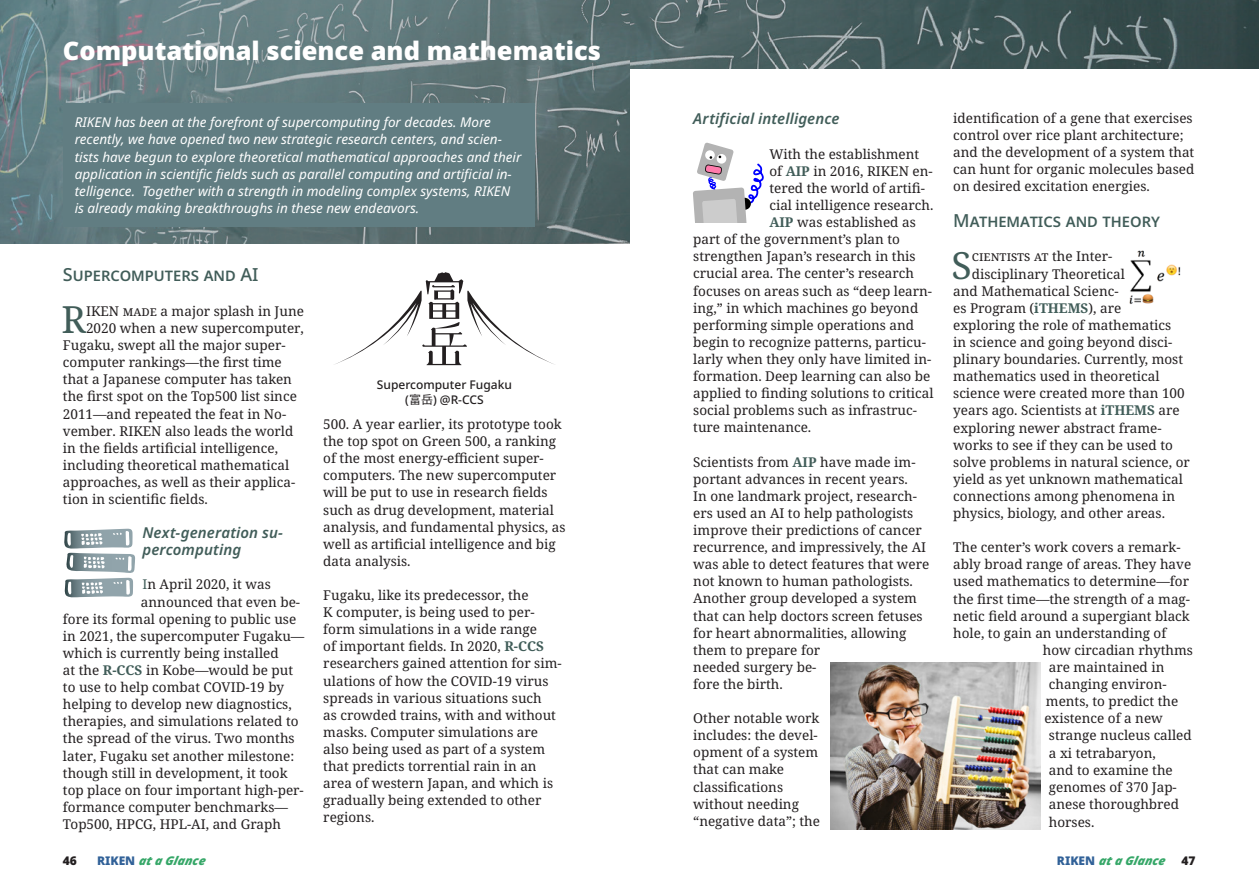
<style>
.page{position:relative;width:1259px;height:893px;background:#fff}
.page>*{position:absolute;margin:0;border:0;box-sizing:border-box;transform-origin:0 0}
.t1{font:37.5px "Noto Serif";color:#415d59}
.t2{font:900 30px "Noto Sans";color:#fff}
.t3{font:900 25.5px "Noto Sans";color:#fff}
.t4{font:500 18px "Noto Sans";letter-spacing:.05em;color:#415d59}
.t5{font:italic 600 15px/17.1px "Noto Sans";letter-spacing:.005em;color:#415d59}
.t6{font:13.5px/17.1px "Noto Serif";color:#231f20}
.t7{font:italic 13.5px/17.1px "Noto Sans";color:#fff}
.t8{font:italic 900 12px "Noto Sans";color:#36a768}
.t9{font:500 12px/15px "Noto Sans";color:#231f20;text-align:center}
.t10{font:900 12px "Noto Sans";color:#231f20}
.s1{color:#415d59}
.s2{font-weight:700;color:#415d59}
.s3{font-family:"Noto Sans CJ Kjp";font-weight:400}
.s4{font-style:normal;color:#316198}
.s5{font-style:normal;color:#231f20}
</style>
<div class="page">
<img style="left:629px;top:0;width:630px;height:68px">
<img style="left:0;top:0;width:629px;height:243px">
<div style="left:64px;top:103px;width:471px;height:123px;background:#617d82"></div>
<svg style="left:64px;top:529px;width:71px;height:69px"></svg>
<svg style="left:334px;top:272px;width:221px;height:93px"></svg>
<img style="left:1129px;top:250px;width:52px;height:54px">
<svg style="left:693px;top:142px;width:71px;height:80px"></svg>
<img style="left:830px;top:663px;width:210px;height:166px">
<h2 class="t2" style="left:63px;top:27px;width:237px">&amp; Mathematics</h2>
<h3 class="t3" style="left:63px;top:31px;width:539px">Computational science and mathematics</h3>
<p class="t7" style="left:75px;top:114px;width:448px">RIKEN has been at the forefront of supercomputing for decades. More recently, we have opened two new strategic research centers, and scien&shy;tists have begun to explore theoretical mathematical approaches and their application in scientific fields such as parallel computing and artificial in&shy;telligence. Together with a strength in modeling complex systems, RIKEN is already making breakthroughs in these new endeavors.</p>
<h3 class="t4" style="left:63px;top:262px;width:197px">Supercomputers and AI</h3>
<h1 class="t1" style="left:62px;top:294px;width:26px">R</h1>
<p class="t6" style="left:86px;top:303px;width:219px">IKEN made a major splash in June</p>
<p class="t6" style="left:86px;top:320px;width:219px">2020 when a new supercomputer,</p>
<p class="t6" style="left:63px;top:337px;width:224px">Fugaku, swept all the major super-</p>
<p class="t6" style="left:63px;top:354px;width:220px">computer rankings—the first time</p>
<p class="t6" style="left:63px;top:371px;width:230px">that a Japanese computer has taken</p>
<p class="t6" style="left:63px;top:388px;width:235px">the first spot on the Top500 list since</p>
<p class="t6" style="left:63px;top:405px;width:225px">2011—and repeated the feat in No-</p>
<p class="t6" style="left:63px;top:423px;width:232px">vember. RIKEN also leads the world</p>
<p class="t6" style="left:63px;top:440px;width:217px">in the fields artificial intelligence,</p>
<p class="t6" style="left:63px;top:457px;width:228px">including theoretical mathematical</p>
<p class="t6" style="left:63px;top:474px;width:234px">approaches, as well as their applica-</p>
<p class="t6" style="left:63px;top:491px;width:146px">tion in scientific fields.</p>
<p class="t5" style="left:142px;top:525px;width:142px">Next-generation su&shy;percomputing</p>
<p class="t6" style="left:142px;top:576px;width:130px"><span class="s1">I</span>n April 2020, it was</p>
<p class="t6" style="left:141px;top:594px;width:161px">announced that even be-</p>
<p class="t6" style="left:63px;top:611px;width:235px">fore its formal opening to public use</p>
<p class="t6" style="left:63px;top:628px;width:243px">in 2021, the supercomputer Fugaku—</p>
<p class="t6" style="left:63px;top:645px;width:217px">which is currently being installed</p>
<p class="t6" style="left:63px;top:662px;width:232px">at the <span class="s2">R-CCS</span> in Kobe—would be put</p>
<p class="t6" style="left:63px;top:679px;width:222px">to use to help combat COVID-19 by</p>
<p class="t6" style="left:63px;top:696px;width:230px">helping to develop new diagnostics,</p>
<p class="t6" style="left:63px;top:713px;width:237px">therapies, and simulations related to</p>
<p class="t6" style="left:63px;top:730px;width:233px">the spread of the virus. Two months</p>
<p class="t6" style="left:63px;top:747px;width:233px">later, Fugaku set another milestone:</p>
<p class="t6" style="left:63px;top:765px;width:226px">though still in development, it took</p>
<p class="t6" style="left:63px;top:782px;width:242px">top place on four important high-per-</p>
<p class="t6" style="left:63px;top:799px;width:227px">formance computer benchmarks—</p>
<p class="t6" style="left:63px;top:816px;width:219px">Top500, HPCG, HPL-AI, and Graph</p>
<p class="t9" style="left:377px;top:377px;width:137px">Supercomputer Fugaku (<span class="s3">富岳</span>) @R-CCS</p>
<p class="t6" style="left:323px;top:416px;width:244px">500. A year earlier, its prototype took the top spot on Green 500, a ranking of the most energy-efficient super&shy;computers. The new supercomputer will be put to use in research fields such as drug development, material analysis, and fundamental physics, as well as artificial intelligence and big data analysis.</p>
<p class="t6" style="left:323px;top:587px;width:240px">Fugaku, like its predecessor, the<br>K computer, is being used to per&shy;form simulations in a wide range<br>of important fields. In 2020, <span class="s2">R-CCS </span>researchers gained attention for sim&shy;ulations of how the COVID-19 virus spreads in various situations such<br>as crowded trains, with and without masks. Computer simulations are also being used as part of a system that predicts torrential rain in an area of western Japan, and which is gradually being extended to other regions.</p>
<p class="t5" style="left:693px;top:111px;width:148px">Artificial intelligence</p>
<p class="t6" style="left:769px;top:146px;width:151px">With the establishment</p>
<p class="t6" style="left:769px;top:163px;width:165px">of <span class="s2">AIP</span> in 2016, RIKEN en-</p>
<p class="t6" style="left:769px;top:180px;width:157px">tered the world of artifi-</p>
<p class="t6" style="left:769px;top:197px;width:165px">cial intelligence research.</p>
<p class="t6" style="left:769px;top:214px;width:148px"><span class="s2">AIP</span> was established as</p>
<p class="t6" style="left:693px;top:231px;width:208px">part of the government’s plan to</p>
<p class="t6" style="left:693px;top:248px;width:224px">strengthen Japan’s research in this</p>
<p class="t6" style="left:693px;top:265px;width:222px">crucial area. The center’s research</p>
<p class="t6" style="left:693px;top:282px;width:240px">focuses on areas such as “deep learn-</p>
<p class="t6" style="left:693px;top:300px;width:226px">ing,” in which machines go beyond</p>
<p class="t6" style="left:693px;top:317px;width:222px">performing simple operations and</p>
<p class="t6" style="left:693px;top:334px;width:234px">begin to recognize patterns, particu-</p>
<p class="t6" style="left:693px;top:351px;width:239px">larly when they only have limited in-</p>
<p class="t6" style="left:693px;top:368px;width:239px">formation. Deep learning can also be</p>
<p class="t6" style="left:693px;top:385px;width:242px">applied to finding solutions to critical</p>
<p class="t6" style="left:693px;top:402px;width:225px">social problems such as infrastruc-</p>
<p class="t6" style="left:693px;top:419px;width:120px">ture maintenance.</p>
<p class="t6" style="left:693px;top:454px;width:238px">Scientists from <span class="s2">AIP</span> have made im&shy;portant advances in recent years.<br>In one landmark project, research&shy;ers used an AI to help pathologists improve their predictions of cancer recurrence, and impressively, the AI was able to detect features that were not known to human pathologists.<br>Another group developed a system that can help doctors screen fetuses for heart abnormalities, allowing them to prepare for<br>needed surgery be-<br>fore the birth.</p>
<p class="t6" style="left:693px;top:710px;width:128px">Other notable work includes: the devel&shy;opment of a system that can make classifications without needing “negative data”; the</p>
<p class="t6" style="left:953px;top:110px;width:243px">identification of a gene that exercises control over rice plant architecture; and the development of a system that can hunt for organic molecules based on desired excitation energies.</p>
<h3 class="t4" style="left:953px;top:208px;width:208px">Mathematics and theory</h3>
<h1 class="t1" style="left:951px;top:239px;width:22px">S</h1>
<p class="t6" style="left:972px;top:248px;width:142px">cientists at the Inter-</p>
<p class="t6" style="left:972px;top:266px;width:155px">disciplinary Theoretical</p>
<p class="t6" style="left:953px;top:283px;width:167px">and Mathematical Scienc-</p>
<p class="t6" style="left:953px;top:300px;width:169px">es Program (<span class="s2">iTHEMS</span>), are</p>
<p class="t6" style="left:953px;top:317px;width:219px">exploring the role of mathematics</p>
<p class="t6" style="left:953px;top:334px;width:221px">in science and going beyond disci-</p>
<p class="t6" style="left:953px;top:351px;width:231px">plinary boundaries. Currently, most</p>
<p class="t6" style="left:953px;top:368px;width:208px">mathematics used in theoretical</p>
<p class="t6" style="left:953px;top:385px;width:233px">science were created more than 100</p>
<p class="t6" style="left:953px;top:402px;width:228px">years ago. Scientists at <span class="s2">iTHEMS</span> are</p>
<p class="t6" style="left:953px;top:419px;width:210px">exploring newer abstract frame-</p>
<p class="t6" style="left:953px;top:437px;width:221px">works to see if they can be used to</p>
<p class="t6" style="left:953px;top:454px;width:238px">solve problems in natural science, or</p>
<p class="t6" style="left:953px;top:471px;width:231px">yield as yet unknown mathematical</p>
<p class="t6" style="left:953px;top:488px;width:223px">connections among phenomena in</p>
<p class="t6" style="left:953px;top:505px;width:213px">physics, biology, and other areas.</p>
<p class="t6" style="left:953px;top:539px;width:229px">The center’s work covers a remark-</p>
<p class="t6" style="left:953px;top:556px;width:239px">ably broad range of areas. They have</p>
<p class="t6" style="left:953px;top:573px;width:237px">used mathematics to determine—for</p>
<p class="t6" style="left:953px;top:591px;width:238px">the first time—the strength of a mag-</p>
<p class="t6" style="left:953px;top:608px;width:238px">netic field around a supergiant black</p>
<p class="t6" style="left:953px;top:625px;width:215px">hole, to gain an understanding of</p>
<p class="t6" style="left:1043px;top:642px;width:151px">how circadian rhythms</p>
<p class="t6" style="left:1049px;top:659px;width:117px">are maintained in</p>
<p class="t6" style="left:1049px;top:676px;width:119px">changing environ-</p>
<p class="t6" style="left:1046px;top:693px;width:134px">ments, to predict the</p>
<p class="t6" style="left:1044px;top:710px;width:120px">existence of a new</p>
<p class="t6" style="left:1049px;top:727px;width:144px">strange nucleus called</p>
<p class="t6" style="left:1049px;top:744px;width:108px">a xi tetrabaryon,</p>
<p class="t6" style="left:1049px;top:762px;width:125px">and to examine the</p>
<p class="t6" style="left:1049px;top:779px;width:129px">genomes of 370 Jap-</p>
<p class="t6" style="left:1049px;top:796px;width:132px">anese thoroughbred</p>
<p class="t6" style="left:1049px;top:814px;width:47px">horses.</p>
<p class="t10" style="left:63px;top:851px;width:16px">46</p>
<p class="t8" style="left:97px;top:851px;width:113px"><span class="s4">R I K E N</span> ata Glance</p>
<p class="t8" style="left:1057px;top:851px;width:140px"><span class="s4">RI K E N</span> ata Glance <span class="s5">4 7</span></p>
</div>
